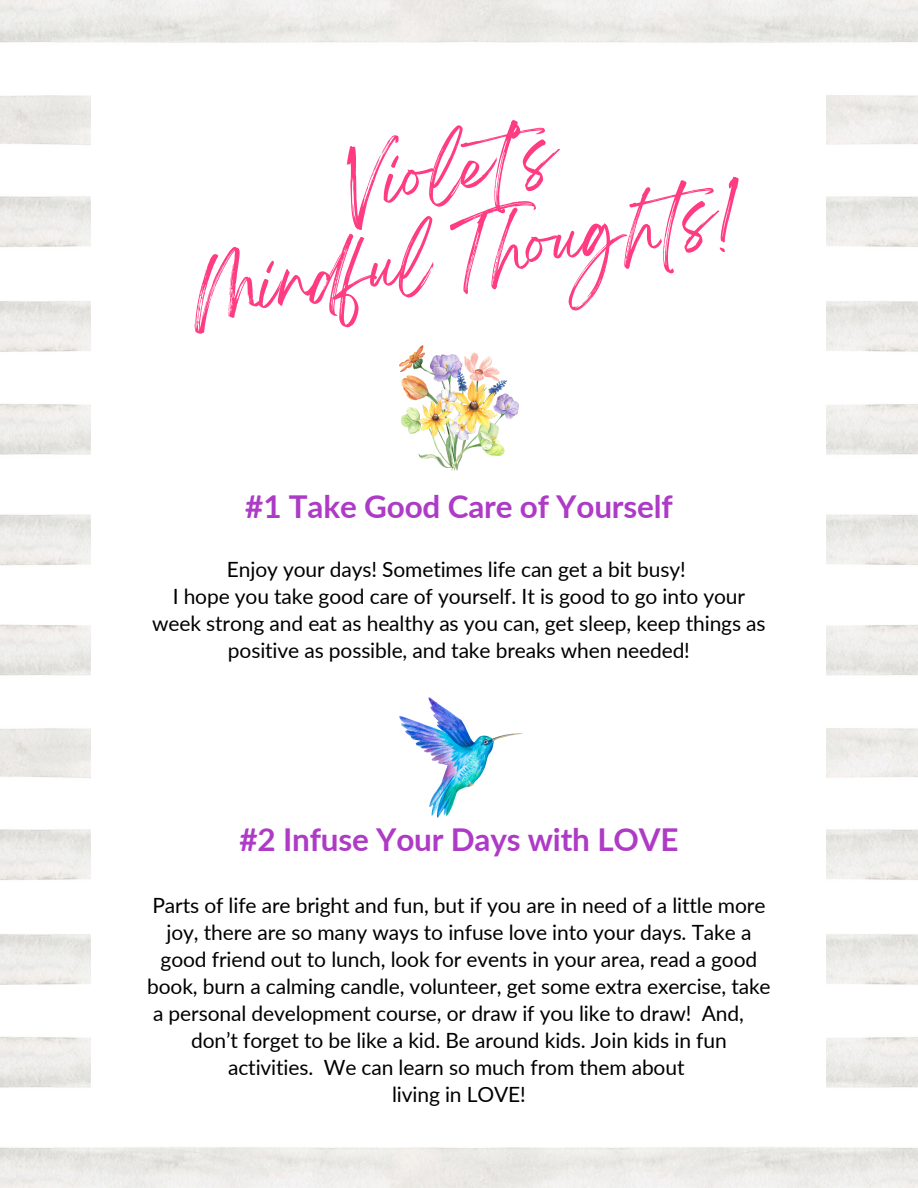
<style>
.page{position:relative;width:918px;height:1188px;background:#fff}
.page>*{position:absolute;margin:0;border:0;box-sizing:border-box;transform-origin:0 0}
.t1{font:61.05px/85.2px "Breathing";color:#ff3b82;text-align:center}
.t2{font:700 31.5px "Lato";letter-spacing:-.005em;color:#ae3bc6}
.t3{font:21px/27px "Lato";letter-spacing:-.005em;color:#000;text-align:center}
</style>
<div class="page">
<img style="left:399px;top:697px;width:124px;height:121px">
<img style="left:399px;top:346px;width:119px;height:125px">
<p class="t1" style="left:173px;top:187px;width:555px;rotate:-9deg">Violet’s<br>Mindful Thoughts!</p>
<h2 class="t2" style="left:245px;top:487px;width:429px">#1 Take Good Care of Yourself</h2>
<p class="t3" style="left:227px;top:555px;width:460px">Enjoy your days! Sometimes life can get a bit busy!</p>
<p class="t3" style="left:152px;top:582px;width:615px">I hope you take good care of yourself. It is good to go into your week strong and eat as healthy as you can, get sleep, keep things as positive as possible, and take breaks when needed!</p>
<p class="t2" style="left:239px;top:820px;width:441px">#2 Infuse Your Days with LOVE</p>
<p class="t3" style="left:152px;top:892px;width:615px">Parts of life are bright and fun, but if you are in need of a little more</p>
<p class="t3" style="left:166px;top:919px;width:586px">joy, there are so many ways to infuse love into your days. Take a</p>
<p class="t3" style="left:161px;top:946px;width:598px">good friend out to lunch, look for events in your area, read a good</p>
<p class="t3" style="left:147px;top:973px;width:625px">book, burn a calming candle, volunteer, get some extra exercise, take</p>
<p class="t3" style="left:153px;top:1000px;width:592px">a personal development course, or draw if you like to draw! And,</p>
<p class="t3" style="left:191px;top:1027px;width:537px">don’t forget to be like a kid. Be around kids. Join kids in fun</p>
<p class="t3" style="left:228px;top:1054px;width:458px">activities. We can learn so much from them about</p>
<h2 class="t3" style="left:392px;top:1081px;width:135px">living in LOVE!</h2>
</div>
